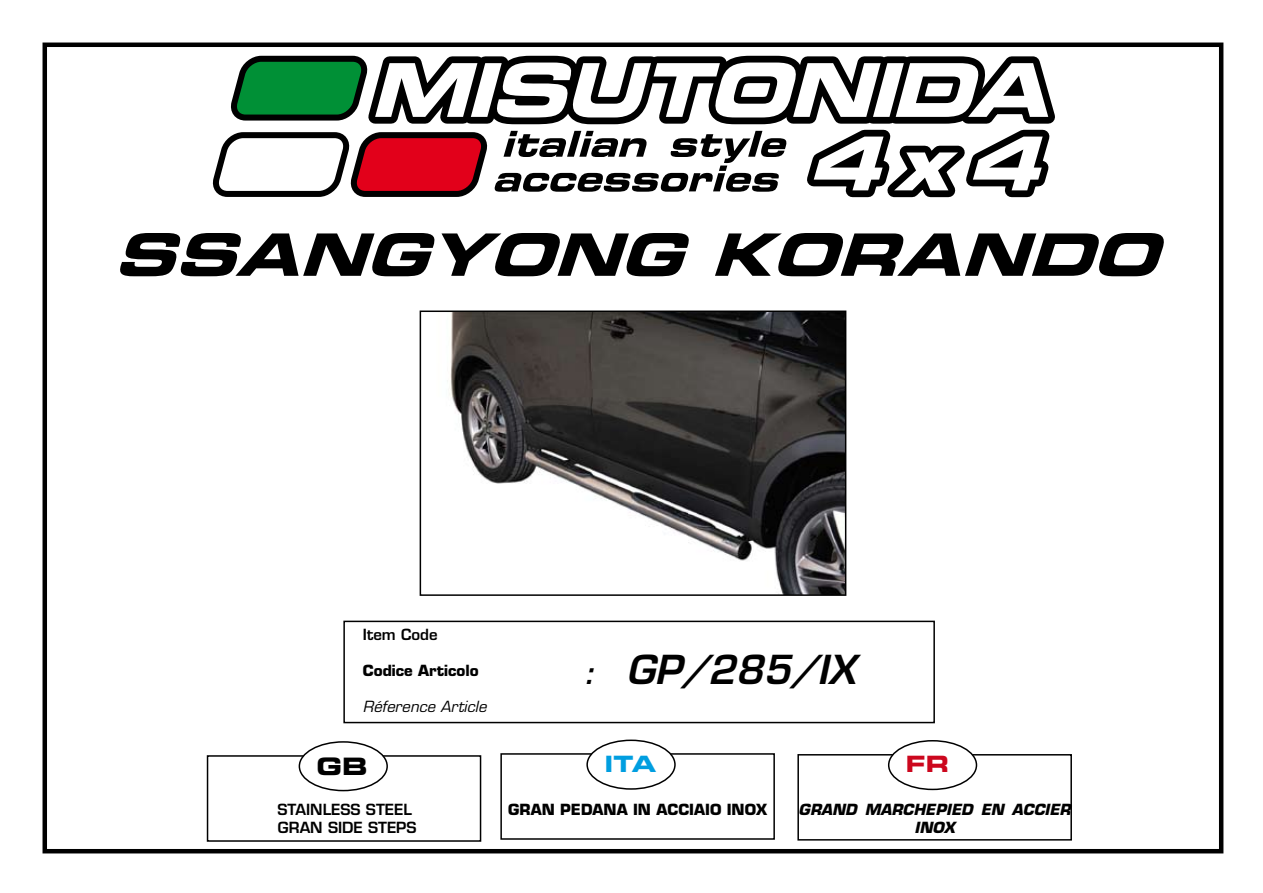
<style>
.page{position:relative;width:1263px;height:893px;background:#fff}
.page>*{position:absolute;margin:0;border:0;box-sizing:border-box;transform-origin:0 0}
.t1{font:italic 58.5px "Eurostile LT Std Bold Ex 2";color:#000}
.t2{font:italic 600 39px "Eurostile LT Std";color:#000}
.t3{font:24px "Eurostile LT Std Bold Ex 2";color:#000}
.t4{font:22.5px "Eurostile LT Std Bold Ex 2";color:#009ee0}
.t5{font:22.5px "Eurostile LT Std Bold Ex 2";color:#cc071e}
.t6{font:700 15px "Eurostile LT Std";color:#000}
.t7{font:600 15px "Eurostile LT Std";color:#000}
.t8{font:italic 700 15px/18px "Eurostile LT Std";color:#000;text-align:center}
.t9{font:italic 15px "Eurostile LT Std";color:#000}
.s1{font-size:30px}
</style>
<div class="page">
<div style="left:43px;top:43px;width:1180px;height:810px;border:4px solid #000"></div>
<img style="left:449px;top:313px;width:394px;height:280px">
<div style="left:420px;top:310px;width:426px;height:286px;border:2px solid #000"></div>
<svg style="left:213px;top:55px;width:842px;height:143px"></svg>
<div style="left:343px;top:621px;width:592px;height:102px;border:2px solid #000"></div>
<div style="left:207px;top:755px;width:274px;height:87px;border:2px solid #000"></div>
<div style="left:299px;top:742px;width:88px;height:49px;background:#fff;border-radius:50%"></div>
<div style="left:299px;top:741px;width:89px;height:50px;border:2px solid #000;border-radius:50%"></div>
<div style="left:500px;top:753px;width:275px;height:87px;border:2px solid #000"></div>
<div style="left:587px;top:740px;width:88px;height:49px;background:#fff;border-radius:50%"></div>
<div style="left:586px;top:739px;width:90px;height:51px;border:2px solid #000;border-radius:50%"></div>
<div style="left:797px;top:754px;width:275px;height:87px;border:2px solid #000"></div>
<div style="left:889px;top:741px;width:87px;height:48px;background:#fff;border-radius:50%"></div>
<div style="left:888px;top:740px;width:89px;height:50px;border:2px solid #000;border-radius:50%"></div>
<h1 class="t1" style="left:114px;top:214px;width:1071px">SSANGYONG KORANDO</h1>
<p class="t7" style="left:363px;top:625px;width:76px">Item Code</p>
<p class="t6" style="left:363px;top:661px;width:117px">Codice Articolo</p>
<p class="t9" style="left:363px;top:697px;width:125px">Réference Article</p>
<h2 class="t2" style="left:584px;top:645px;width:272px"><span class="s1">:</span> GP/285/IX</h2>
<h3 class="t4" style="left:604px;top:748px;width:53px">ITA</h3>
<h3 class="t5" style="left:906px;top:748px;width:45px">FR</h3>
<p class="t8" style="left:799px;top:800px;width:274px">GRAND MARCHEPIED EN ACCIER<br>INOX</p>
<h3 class="t3" style="left:317px;top:749px;width:52px">GB</h3>
<p class="t7" style="left:277px;top:800px;width:136px">STAINLESS STEEL</p>
<p class="t6" style="left:508px;top:800px;width:260px">GRAN PEDANA IN ACCIAIO INOX</p>
<p class="t7" style="left:278px;top:818px;width:140px">GRAN SIDE STEPS</p>
</div>
